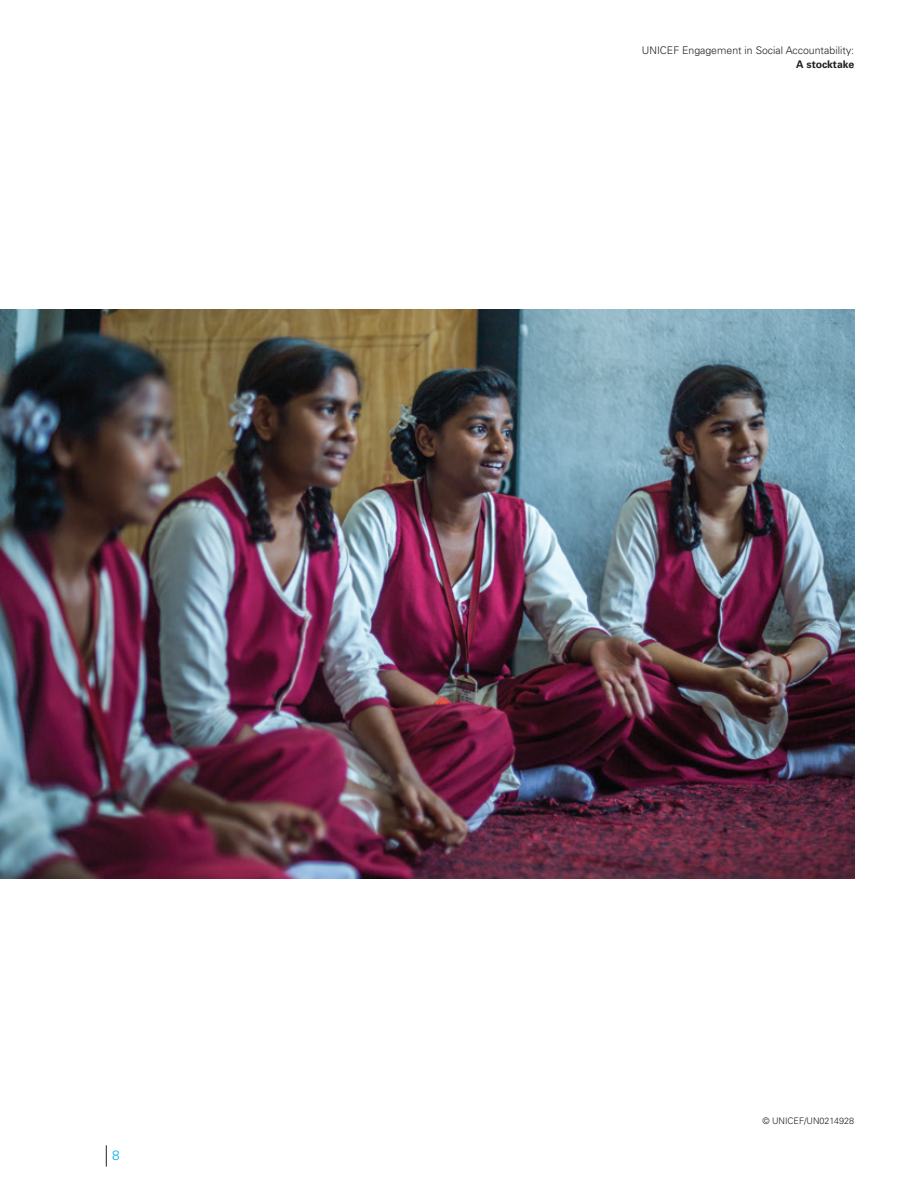
<style>
.page{position:relative;width:918px;height:1188px;background:#fff}
.page>*{position:absolute;margin:0;border:0;box-sizing:border-box;transform-origin:0 0}
.t1{font:300 13.5px "Univers LT Std";color:#00aeef}
.t2{font:300 10.5px "Univers LT Std";color:#231f20}
.t3{font:700 10.5px "Univers LT Std";color:#231f20}
.t4{font:300 9px "Univers LT Std";color:#231f20}
</style>
<div class="page">
<svg style="left:106px;top:1145px;width:1px;height:22px"></svg>
<img style="left:0;top:309px;width:854px;height:570px">
<p class="t1" style="left:112px;top:1147px;width:9px">8</p>
<p class="t2" style="left:642px;top:44px;width:214px">UNICEF Engagement in Social Accountability:</p>
<p class="t3" style="left:796px;top:58px;width:60px">A stocktake</p>
<p class="t4" style="left:762px;top:1116px;width:93px">© UNICEF/UN0214928</p>
</div>
